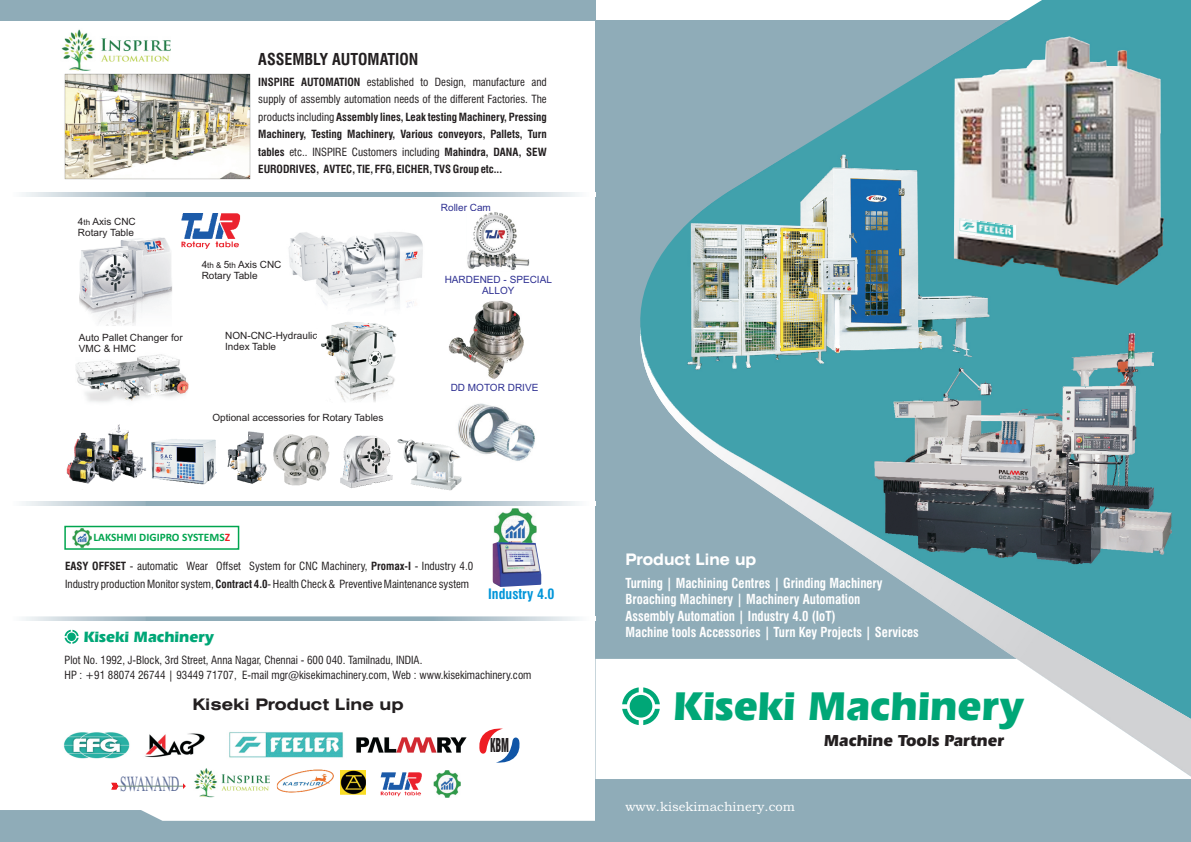
<style>
.page{position:relative;width:1191px;height:842px;background:#fff}
.page>*{position:absolute;margin:0;border:0;box-sizing:border-box;transform-origin:0 0}
.t1{font:700 41.8px "Eras IT Cby BT";color:#00a777}
.t2{font:21.6px "Times New Roman";color:#61709a;scale:.55 1}
.t3{font:900 condensed 18.6px "Swiss 721 BT";color:#231f20;scale:.53 1}
.t4{font:700 16.6px "Eras IT Cby BT";color:#231f20}
.t5{font:700 condensed 16px "Swiss 721 BT";color:#231f20}
.t6{font:700 expanded 15.9px "Swiss 721 BT";color:#231f20}
.t7{font:700 expanded 15.9px "Swiss 721 BT";color:#fff;scale:.88 1}
.t8{font:700 15.5px "Eras IT Cby BT";color:#00a777}
.t9{font:700 condensed 14px "Swiss 721 BT";color:#0095d9}
.t10{font:700 condensed 13.5px/16.2px "Swiss 721 BT";color:#fff;scale:.95 1}
.t11{font:13px "Bookman Old Style";color:#fff}
.t12{font:700 11.3px "Calibri";color:#00a54f}
.t13{font:700 condensed 11px/17.4px "Swiss 721 BT";color:#231f20;text-align:justify}
.t14{font:condensed 11px/17.4px "Swiss 721 BT";color:#231f20}
.t15{font:10px/11.2px "Arial";color:#231f20}
.t16{font:10px/11.2px "Arial";color:#2e3092;text-align:center}
.t17{font:8px "Arial";color:#231f20}
.s1{font-weight:400}
.s2{font-size:10px}
.s3{font-size:8px}
.s4{color:#ee1d23}
.s5{font-weight:700}
</style>
<div class="page">
<img style="left:61px;top:29px;width:110px;height:42px">
<img style="left:288px;top:232px;width:135px;height:77px">
<img style="left:448px;top:301px;width:76px;height:78px">
<svg style="left:0;top:810px;width:595px;height:32px"></svg>
<div style="left:0;top:0;width:595px;height:21px;background:#8facb8"></div>
<div style="left:595px;top:21px;width:596px;height:821px;background:#8facb8"></div>
<svg style="left:598px;top:0;width:593px;height:326px"></svg>
<img style="left:683px;top:152px;width:321px;height:174px">
<img style="left:932px;top:22px;width:259px;height:271px">
<img style="left:640px;top:326px;width:551px;height:333px">
<svg style="left:595px;top:659px;width:596px;height:120px;background:#f1f6f6"></svg>
<svg style="left:622px;top:687px;width:38px;height:38px"></svg>
<img style="left:64px;top:73px;width:187px;height:107px">
<img style="left:79px;top:237px;width:93px;height:89px">
<img style="left:321px;top:322px;width:76px;height:80px">
<img style="left:76px;top:354px;width:113px;height:48px">
<img style="left:66px;top:424px;width:80px;height:60px">
<img style="left:273px;top:434px;width:57px;height:52px">
<svg style="left:151px;top:439px;width:66px;height:46px;background:#b9bec5"></svg>
<img style="left:227px;top:431px;width:40px;height:53px">
<svg style="left:340px;top:435px;width:122px;height:56px"></svg>
<img style="left:72px;top:529px;width:19px;height:18px">
<div style="left:64px;top:526px;width:175px;height:24px;border:2px solid #00a54f"></div>
<svg style="left:65px;top:630px;width:14px;height:14px"></svg>
<img style="left:421px;top:502px;width:175px;height:4px">
<img style="left:421px;top:617px;width:175px;height:4px">
<img style="left:421px;top:192px;width:178px;height:4px">
<img style="left:493px;top:508px;width:43px;height:33px">
<img style="left:492px;top:541px;width:50px;height:46px">
<img style="left:229px;top:732px;width:114px;height:26px">
<img style="left:958px;top:219px;width:57px;height:21px">
<svg style="left:479px;top:728px;width:41px;height:35px"></svg>
<img style="left:356px;top:737px;width:110px;height:16px">
<hr style="left:113px;top:786px;width:71px;height:1px;background:#77917e">
<svg style="left:183px;top:783px;width:3px;height:6px"></svg>
<img style="left:277px;top:769px;width:57px;height:24px">
<img style="left:194px;top:768px;width:75px;height:29px">
<img style="left:341px;top:771px;width:25px;height:23px">
<img style="left:433px;top:771px;width:27px;height:26px">
<img style="left:380px;top:772px;width:42px;height:25px">
<img style="left:181px;top:214px;width:60px;height:35px">
<img style="left:145px;top:733px;width:60px;height:25px">
<img style="left:63px;top:732px;width:67px;height:27px">
<svg style="left:112px;top:782px;width:6px;height:8px"></svg>
<img style="left:452px;top:403px;width:83px;height:61px">
<img style="left:467px;top:212px;width:63px;height:58px">
<h3 class="t5" style="left:258px;top:53px;width:162px">ASSEMBLY AUTOMATION</h3>
<p class="t13" style="left:258px;top:74px;width:290px">INSPIRE AUTOMATION <span class="s1">established to Design, manufacture and supply of assembly automation needs of the different Factories. The products including</span> Assembly lines, Leak testing Machinery, Pressing Machinery, Testing Machinery, Various conveyors, Pallets, Turn tables <span class="s1">etc.. INSPIRE Customers including</span> Mahindra, DANA, SEW EURODRIVES, AVTEC, TIE, FFG, EICHER, TVS Group etc...</p>
<p class="t15" style="left:92px;top:216px;width:45px">Axis CNC</p>
<p class="t17" style="left:78px;top:219px;width:14px"><span class="s2">4</span>th</p>
<p class="t15" style="left:78px;top:228px;width:57px">Rotary Table</p>
<p class="t15" style="left:224px;top:259px;width:59px">5<span class="s3">th</span> Axis CNC</p>
<p class="t17" style="left:202px;top:262px;width:21px"><span class="s2">4</span>th &amp;</p>
<p class="t15" style="left:202px;top:270px;width:57px">Rotary Table</p>
<p class="t15" style="left:79px;top:333px;width:105px">Auto Pallet Changer for<br>VMC &amp; HMC</p>
<p class="t15" style="left:225px;top:330px;width:94px">NON-CNC-Hydraulic<br>Index Table</p>
<p class="t15" style="left:212px;top:412px;width:173px">Optional accessories for Rotary Tables</p>
<p class="t12" style="left:93px;top:533px;width:138px">LAKSHMI DIGIPRO SYSTEMS<span class="s4">Z</span></p>
<p class="t16" style="left:441px;top:203px;width:52px">Roller Cam</p>
<p class="t16" style="left:445px;top:275px;width:109px">HARDENED - SPECIAL<br>ALLOY</p>
<p class="t16" style="left:451px;top:383px;width:89px">DD MOTOR DRIVE</p>
<p class="t14" style="left:65px;top:559px;width:410px"><span class="s5">EASY OFFSET</span> - automatic Wear Offset System for CNC Machinery, <span class="s5">Promax-I</span> - Industry 4.0<br>Industry production Monitor system, <span class="s5">Contract 4.0</span>- Health Check &amp; Preventive Maintenance system</p>
<p class="t9" style="left:488px;top:589px;width:68px">Industry 4.0</p>
<h3 class="t8" style="left:84px;top:630px;width:132px">Kiseki Machinery</h3>
<p class="t14" style="left:65px;top:654px;width:468px;line-height:14.7px">Plot No. 1992, J-Block, 3rd Street, Anna Nagar, Chennai - 600 040. Tamilnadu, INDIA.<br>HP : +91 88074 26744 | 93449 71707, E-mail mgr@kisekimachinery.com, Web : www.kisekimachinery.com</p>
<h3 class="t6" style="left:192px;top:698px;width:213px">Kiseki Product Line up</h3>
<h2 class="t2" style="left:120px;top:776px;width:109px">SWANAND</h2>
<h3 class="t3" style="left:490px;top:738px;width:37px">KBM</h3>
<h3 class="t7" style="left:625px;top:552px;width:150px">Product Line up</h3>
<p class="t10" style="left:625px;top:577px;width:310px">Turning | Machining Centres | Grinding Machinery Broaching Machinery | Machinery Automation<br>Assembly Automation | Industry 4.0 (IoT)<br>Machine tools Accessories | Turn Key Projects | Services</p>
<h1 class="t1" style="left:673px;top:688px;width:351px">Kiseki Machinery</h1>
<h3 class="t4" style="left:824px;top:734px;width:181px">Machine Tools Partner</h3>
<p class="t11" style="left:625px;top:802px;width:171px">www.kisekimachinery.com</p>
</div>
